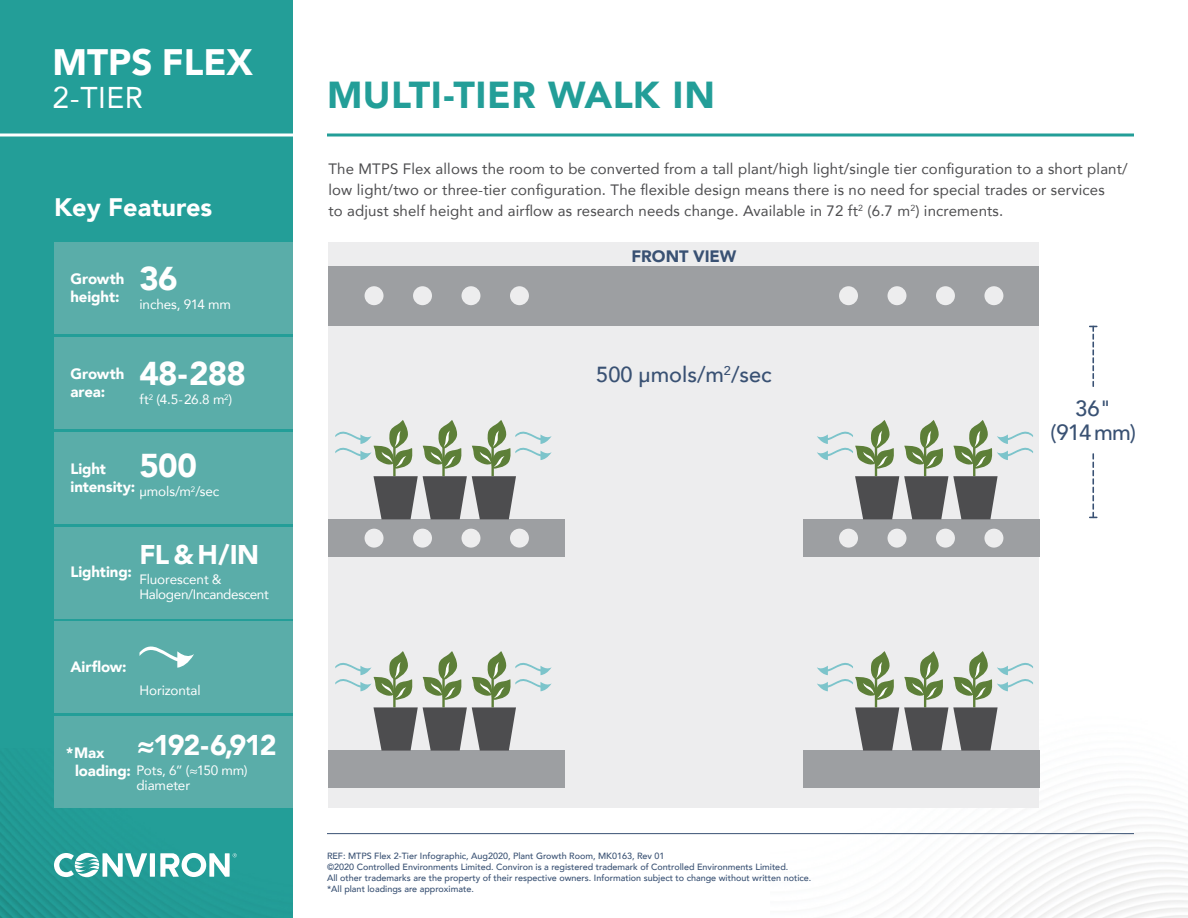
<style>
.page{position:relative;width:1188px;height:918px;background:#fff}
.page>*{position:absolute;margin:0;border:0;box-sizing:border-box;transform-origin:0 0}
.t1{font:900 37.5px "Avenir";letter-spacing:.01em;color:#239e98}
.t2{font:900 36.75px "Avenir";color:#fff}
.t3{font:900 33px "Avenir";letter-spacing:-.025em;color:#fff}
.t4{font:30px "Avenir";color:#fff}
.t5{font:900 28.5px "Avenir";letter-spacing:-.065em;color:#fff}
.t6{font:900 27px "Avenir";color:#fff}
.t7{font:900 25.35px "Avenir";color:#fff}
.t8{font:500 22.05px/24px "Avenir";letter-spacing:-.04em;color:#395173;text-align:center}
.t9{font:500 21.75px "Avenir";color:#395173}
.t10{font:900 16.5px "Avenir";color:#395173}
.t11{font:15px/21px "Avenir";letter-spacing:.01em;color:#4d4d4f}
.t12{font:900 15px/18px "Avenir";letter-spacing:-.01em;color:#fff}
.t13{font:13.5px/15px "Avenir";letter-spacing:-.01em;color:#fff}
.t14{font:500 9px/10.8px "Avenir";color:#395173}
.s1{font-weight:800}
</style>
<div class="page">
<div style="left:0;top:0;width:292px;height:918px;background:#239e98"></div>
<img style="left:0;top:793px;width:150px;height:125px">
<hr style="left:327px;top:833px;width:807px;height:1px;background:#395173">
<div style="left:150px;top:853px;width:5px;height:24px;background:#fff"></div>
<svg style="left:54px;top:853px;width:93px;height:24px"></svg>
<svg style="left:160px;top:853px;width:77px;height:24px"></svg>
<hr style="left:327px;top:134px;width:807px;height:2px;background:#239e98">
<hr style="left:0;top:134px;width:298px;height:2px;background:#fff">
<div style="left:54px;top:242px;width:238px;height:92px;background:#5aada9"></div>
<div style="left:54px;top:337px;width:238px;height:92px;background:#5aada9"></div>
<div style="left:54px;top:432px;width:238px;height:92px;background:#5aada9"></div>
<div style="left:54px;top:527px;width:238px;height:91px;background:#5aada9"></div>
<div style="left:54px;top:621px;width:238px;height:92px;background:#5aada9"></div>
<div style="left:54px;top:716px;width:238px;height:92px;background:#5aada9"></div>
<div style="left:328px;top:242px;width:712px;height:566px;background:#ededee"></div>
<svg style="left:1090px;top:326px;width:7px;height:60px"></svg>
<svg style="left:1090px;top:454px;width:7px;height:64px"></svg>
<div style="left:328px;top:266px;width:712px;height:60px;background:#9d9fa2"></div>
<div style="left:328px;top:751px;width:237px;height:37px;background:#9d9fa2"></div>
<div style="left:803px;top:751px;width:237px;height:37px;background:#9d9fa2"></div>
<div style="left:328px;top:519px;width:237px;height:38px;background:#9d9fa2"></div>
<div style="left:365px;top:529px;width:19px;height:19px;background:#ededee;border-radius:50%"></div>
<div style="left:413px;top:529px;width:19px;height:19px;background:#ededee;border-radius:50%"></div>
<div style="left:462px;top:529px;width:18px;height:19px;background:#ededee;border-radius:50%"></div>
<div style="left:510px;top:529px;width:19px;height:19px;background:#ededee;border-radius:50%"></div>
<div style="left:803px;top:519px;width:237px;height:38px;background:#9d9fa2"></div>
<div style="left:839px;top:529px;width:19px;height:19px;background:#ededee;border-radius:50%"></div>
<div style="left:888px;top:529px;width:18px;height:19px;background:#ededee;border-radius:50%"></div>
<div style="left:936px;top:529px;width:19px;height:19px;background:#ededee;border-radius:50%"></div>
<div style="left:984px;top:529px;width:19px;height:19px;background:#ededee;border-radius:50%"></div>
<div style="left:365px;top:286px;width:19px;height:19px;background:#ededee;border-radius:50%"></div>
<div style="left:413px;top:286px;width:19px;height:19px;background:#ededee;border-radius:50%"></div>
<div style="left:462px;top:286px;width:18px;height:19px;background:#ededee;border-radius:50%"></div>
<div style="left:510px;top:286px;width:19px;height:19px;background:#ededee;border-radius:50%"></div>
<div style="left:839px;top:286px;width:19px;height:19px;background:#ededee;border-radius:50%"></div>
<div style="left:888px;top:286px;width:18px;height:19px;background:#ededee;border-radius:50%"></div>
<div style="left:936px;top:286px;width:19px;height:19px;background:#ededee;border-radius:50%"></div>
<div style="left:984px;top:286px;width:19px;height:19px;background:#ededee;border-radius:50%"></div>
<svg style="left:140px;top:646px;width:54px;height:22px"></svg>
<svg style="left:335px;top:420px;width:217px;height:99px"></svg>
<svg style="left:817px;top:420px;width:216px;height:99px"></svg>
<svg style="left:335px;top:651px;width:217px;height:100px"></svg>
<svg style="left:817px;top:651px;width:216px;height:100px"></svg>
<h2 class="t2" style="left:52px;top:31px;width:202px">MTPS FLEX</h2>
<h3 class="t4" style="left:52px;top:74px;width:92px">2-TIER</h3>
<h1 class="t1" style="left:327px;top:63px;width:389px">MULTI-TIER WALK IN</h1>
<h3 class="t7" style="left:54px;top:185px;width:160px">Key Features</h3>
<h3 class="t12" style="left:70px;top:269px;width:56px">Growth height:</h3>
<h3 class="t3" style="left:140px;top:250px;width:40px">36</h3>
<h3 class="t13" style="left:140px;top:297px;width:93px">inches, 914 mm</h3>
<h3 class="t12" style="left:70px;top:364px;width:56px">Growth area:</h3>
<h3 class="t3" style="left:140px;top:345px;width:108px">48-288</h3>
<h3 class="t13" style="left:140px;top:391px;width:94px">ft<sup>2</sup> (4.5-26.8 m<sup>2</sup>)</h3>
<h3 class="t3" style="left:140px;top:437px;width:59px">500</h3>
<h3 class="t13" style="left:140px;top:484px;width:81px">µmols/m<sup>2</sup>/sec</h3>
<h3 class="t12" style="left:70px;top:459px;width:66px">Light intensity:</h3>
<h3 class="t12" style="left:70px;top:563px;width:63px">Lighting:</h3>
<h3 class="t6" style="left:140px;top:532px;width:121px">FL &amp; H/IN</h3>
<h3 class="t13" style="left:140px;top:571px;width:131px">Fluorescent &amp;<br>Halogen/Incandescent</h3>
<h3 class="t12" style="left:70px;top:657px;width:58px">Airflow:</h3>
<h3 class="t13" style="left:140px;top:683px;width:63px">Horizontal</h3>
<h3 class="t5" style="left:136px;top:721px;width:142px"><span class="s1">≈</span>192-6,912</h3>
<h3 class="t13" style="left:136px;top:762px;width:113px">Pots, 6” (≈150 mm) diameter</h3>
<h3 class="t12" style="left:75px;top:743px;width:58px;text-indent:-9px">*Max loading:</h3>
<p class="t11" style="left:328px;top:158px;width:801px">The MTPS Flex allows the room to be converted from a tall plant/high light/single tier configuration to a short plant/ low light/two or three-tier configuration. The flexible design means there is no need for special trades or services<br>to adjust shelf height and airflow as research needs change. Available in 72 ft<sup>2</sup> (6.7 m<sup>2</sup>) increments.</p>
<h3 class="t10" style="left:632px;top:242px;width:106px">FRONT VIEW</h3>
<h3 class="t9" style="left:596px;top:356px;width:177px">500 µmols/m<sup>2</sup>/sec</h3>
<p class="t14" style="left:327px;top:850px;width:486px">REF: MTPS Flex 2-Tier Infographic, Aug2020, Plant Growth Room, MK0163, Rev 01<br>©2020 Controlled Environments Limited. Conviron is a registered trademark of Controlled Environments Limited.<br>All other trademarks are the property of their respective owners. Information subject to change without written notice. *All plant loadings are approximate.</p>
<h3 class="t8" style="left:1050px;top:395px;width:87px">36"<br>(914 mm)</h3>
</div>
